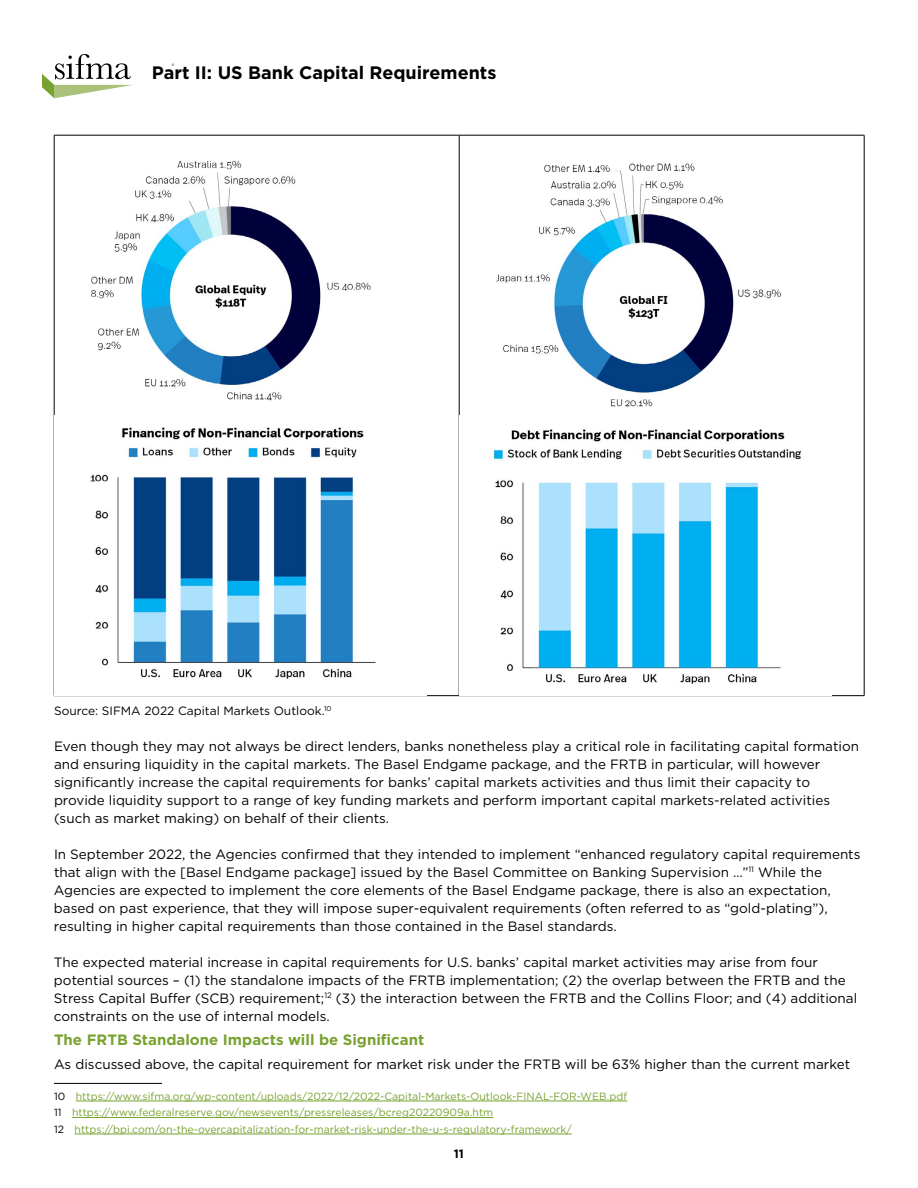
<style>
.page{position:relative;width:918px;height:1188px;background:#fff}
.page>*{position:absolute;margin:0;border:0;box-sizing:border-box;transform-origin:0 0}
.t1{font:700 18px "Gotham";color:#000}
.t2{font:700 15px "Gotham";color:#78a22f}
.t3{font:13.5px/18px "Gotham";color:#000}
.t4{font:12px "Gotham";color:#000}
.t5{font:700 12px "Gotham";color:#000}
.t6{font:10.5px/16.5px "Gotham";color:#78a22f}
.s1{color:#000}
</style>
<div class="page">
<svg style="left:42px;top:54px;width:91px;height:44px"></svg>
<hr style="left:54px;top:135px;width:405px;height:1px;background:#000">
<hr style="left:54px;top:135px;width:1px;height:280px;background:#000">
<hr style="left:459px;top:135px;width:405px;height:1px;background:#000">
<hr style="left:459px;top:135px;width:1px;height:280px;background:#000">
<hr style="left:864px;top:135px;width:1px;height:280px;background:#000">
<hr style="left:54px;top:415px;width:1px;height:280px;background:#000">
<hr style="left:459px;top:415px;width:1px;height:280px;background:#000">
<hr style="left:864px;top:415px;width:1px;height:280px;background:#000">
<hr style="left:54px;top:695px;width:405px;height:1px;background:#000">
<hr style="left:459px;top:695px;width:405px;height:1px;background:#000">
<img style="left:91px;top:160px;width:280px;height:241px">
<img style="left:496px;top:163px;width:285px;height:244px">
<img style="left:54px;top:416px;width:322px;height:279px">
<img style="left:459px;top:416px;width:342px;height:279px">
<hr style="left:54px;top:1083px;width:108px;height:1px;background:#000">
<hr style="left:76px;top:1101px;width:551px;height:1px;background:#78a22f">
<hr style="left:72px;top:1117px;width:421px;height:1px;background:#78a22f">
<hr style="left:75px;top:1134px;width:497px;height:1px;background:#78a22f">
<h1 class="t1" style="left:152px;top:61px;width:346px">Part II: US Bank Capital Requirements</h1>
<p class="t4" style="left:54px;top:703px;width:279px">Source: SIFMA 2022 Capital Markets Outlook.<sup>10</sup></p>
<p class="t3" style="left:54px;top:737px;width:807px">Even though they may not always be direct lenders, banks nonetheless play a critical role in facilitating capital formation and ensuring liquidity in the capital markets. The Basel Endgame package, and the FRTB in particular, will however significantly increase the capital requirements for banks’ capital markets activities and thus limit their capacity to provide liquidity support to a range of key funding markets and perform important capital markets-related activities (such as market making) on behalf of their clients.</p>
<p class="t3" style="left:54px;top:845px;width:808px">In September 2022, the Agencies confirmed that they intended to implement “enhanced regulatory capital requirements that align with the [Basel Endgame package] issued by the Basel Committee on Banking Supervision …”<sup>11</sup> While the Agencies are expected to implement the core elements of the Basel Endgame package, there is also an expectation, based on past experience, that they will impose super-equivalent requirements (often referred to as “gold-plating”), resulting in higher capital requirements than those contained in the Basel standards.</p>
<p class="t3" style="left:54px;top:953px;width:805px">The expected material increase in capital requirements for U.S. banks’ capital market activities may arise from four potential sources – (1) the standalone impacts of the FRTB implementation; (2) the overlap between the FRTB and the Stress Capital Buffer (SCB) requirement;<sup>12</sup> (3) the interaction between the FRTB and the Collins Floor; and (4) additional constraints on the use of internal models.</p>
<p class="t2" style="left:54px;top:1029px;width:372px">The FRTB Standalone Impacts will be Significant</p>
<p class="t3" style="left:54px;top:1055px;width:798px">As discussed above, the capital requirement for market risk under the FRTB will be 63% higher than the current market</p>
<p class="t6" style="left:54px;top:1088px;width:575px"><span class="s1">10</span> https://www.sifma.org/wp-content/uploads/2022/12/2022-Capital-Markets-Outlook-FINAL-FOR-WEB.pdf<br><span class="s1">11</span> https://www.federalreserve.gov/newsevents/pressreleases/bcreg20220909a.htm<br><span class="s1">12</span> https://bpi.com/on-the-overcapitalization-for-market-risk-under-the-u-s-regulatory-framework/</p>
<p class="t5" style="left:454px;top:1146px;width:12px">11</p>
</div>
